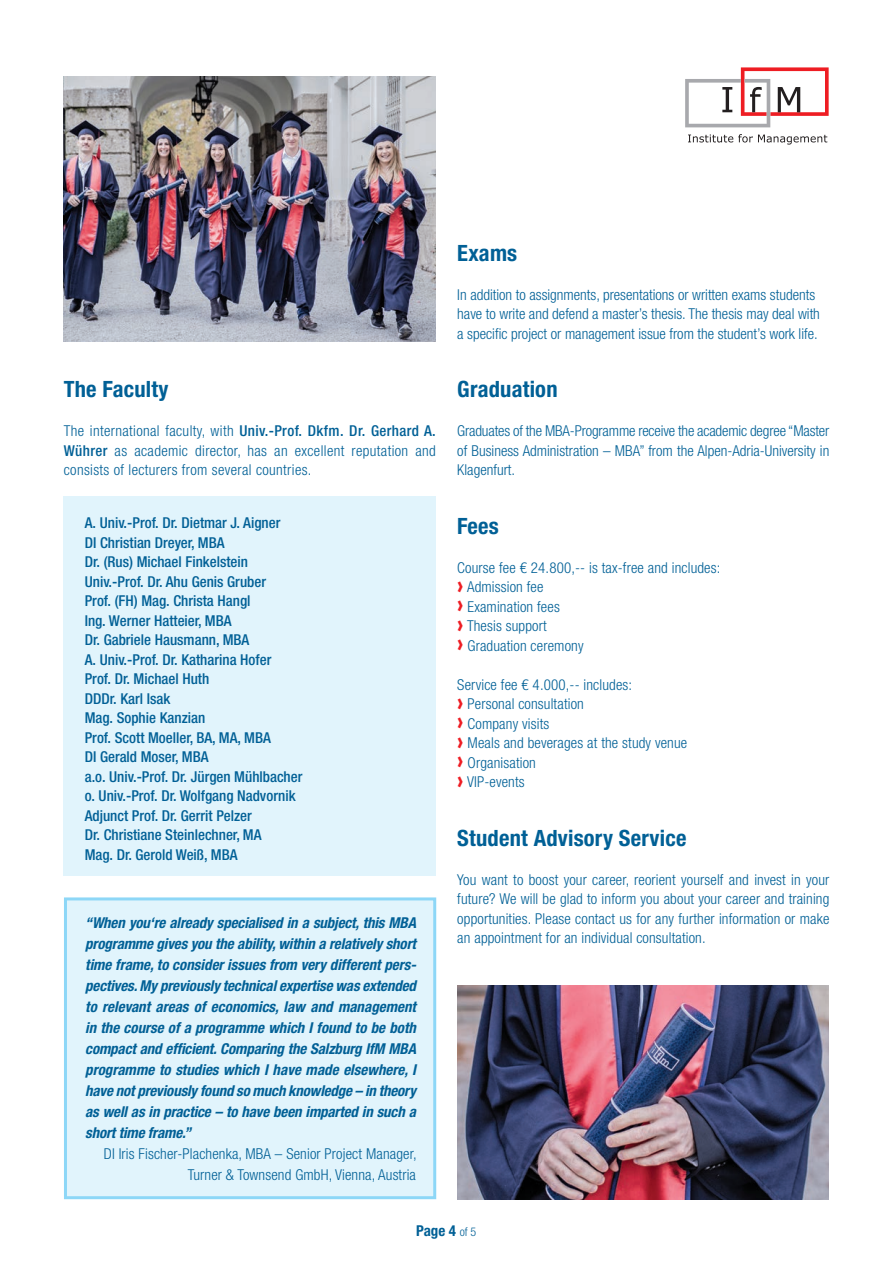
<style>
.page{position:relative;width:893px;height:1263px;background:#fff}
.page>*{position:absolute;margin:0;border:0;box-sizing:border-box;transform-origin:0 0}
.t1{font:700 condensed 22.5px "Helvetica Neue LT Pro";letter-spacing:.01em;color:#016096}
.t2{font:300 condensed 15px/19.5px "Helvetica Neue LT Pro";letter-spacing:.01em;color:#016096}
.t3{font:italic 700 condensed 15px/21px "Helvetica Neue LT Pro";letter-spacing:-.01em;color:#016096;text-align:justify}
.t4{font:500 condensed 15px/19.5px "Helvetica Neue LT Pro";color:#016096}
.t5{font:700 condensed 15px "Helvetica Neue LT Pro";color:#016096}
.s1{font-weight:500}
.s2{font-family:"Avenir Next Condensed";font-weight:800;font-stretch:normal;font-size:22.5px;color:#ee1d23}
.s3{font-weight:300;font-size:12px}
</style>
<div class="page">
<svg style="left:685px;top:67px;width:144px;height:60px"></svg>
<svg style="left:688px;top:134px;width:139px;height:11px"></svg>
<img style="left:457px;top:985px;width:372px;height:214px">
<img style="left:64px;top:77px;width:372px;height:265px">
<div style="left:64px;top:897px;width:372px;height:302px;background:#e1f4fc;border:3px solid #8dd7f7"></div>
<div style="left:64px;top:496px;width:372px;height:380px;background:#e1f4fc"></div>
<h1 class="t1" style="left:64px;top:376px;width:106px">The Faculty</h1>
<p class="t2" style="left:64px;top:421px;width:374px;text-align:justify">The international faculty, with <span class="s1">Univ.-Prof. Dkfm. Dr. Gerhard A.<br>Wührer</span> as academic director, has an excellent reputation and consists of lecturers from several countries.</p>
<p class="t4" style="left:85px;top:513px;width:219px">A. Univ.-Prof. Dr. Dietmar J. Aigner<br>DI Christian Dreyer, MBA<br>Dr. (Rus) Michael Finkelstein<br>Univ.-Prof. Dr. Ahu Genis Gruber<br>Prof. (FH) Mag. Christa Hangl<br>Ing. Werner Hatteier, MBA<br>Dr. Gabriele Hausmann, MBA<br>A. Univ.-Prof. Dr. Katharina Hofer<br>Prof. Dr. Michael Huth<br>DDDr. Karl Isak<br>Mag. Sophie Kanzian<br>Prof. Scott Moeller, BA, MA, MBA<br>DI Gerald Moser, MBA<br>a.o. Univ.-Prof. Dr. Jürgen Mühlbacher o. Univ.-Prof. Dr. Wolfgang Nadvornik<br>Adjunct Prof. Dr. Gerrit Pelzer<br>Dr. Christiane Steinlechner, MA<br>Mag. Dr. Gerold Weiß, MBA</p>
<p class="t3" style="left:85px;top:912px;width:333px">“When you‘re already specialised in a subject, this MBA programme gives you the ability, within a relatively short time frame, to consider issues from very different pers&shy;pectives. My previously technical expertise was extended to relevant areas of economics, law and management in the course of a programme which I found to be both compact and efficient. Comparing the Salzburg IfM MBA programme to studies which I have made elsewhere, I have not previously found so much knowledge – in theory as well as in practice – to have been imparted in such a short time frame.”</p>
<p class="t2" style="left:104px;top:1143px;width:314px;line-height:21px;text-align:right">DI Iris Fischer-Plachenka, MBA – Senior Project Manager,<br>Turner &amp; Townsend GmbH, Vienna, Austria</p>
<h1 class="t1" style="left:457px;top:239px;width:61px">Exams</h1>
<p class="t2" style="left:457px;top:284px;width:364px">In addition to assignments, presentations or written exams students have to write and defend a master’s thesis. The thesis may deal with a specific project or management issue from the student’s work life.</p>
<h1 class="t1" style="left:457px;top:375px;width:102px">Graduation</h1>
<p class="t2" style="left:457px;top:421px;width:374px;text-align:justify">Graduates of the MBA-Programme receive the academic degree “Master of Business Administration – MBA” from the Alpen-Adria-University in Klagenfurt.</p>
<h1 class="t1" style="left:457px;top:512px;width:43px">Fees</h1>
<p class="t2" style="left:457px;top:557px;width:265px">Course fee € 24.800,-- is tax-free and includes: <span class="s2">›</span> Admission fee<br><span class="s2">›</span> Examination fees<br><span class="s2">›</span> Thesis support<br><span class="s2">›</span> Graduation ceremony</p>
<p class="t2" style="left:457px;top:674px;width:231px">Service fee € 4.000,-- includes:<br><span class="s2">›</span> Personal consultation<br><span class="s2">›</span> Company visits<br><span class="s2">›</span> Meals and beverages at the study venue <span class="s2">›</span> Organisation<br><span class="s2">›</span> VIP-events</p>
<h1 class="t1" style="left:457px;top:824px;width:231px">Student Advisory Service</h1>
<p class="t2" style="left:457px;top:869px;width:374px;text-align:justify">You want to boost your career, reorient yourself and invest in your future? We will be glad to inform you about your career and training opportunities. Please contact us for any further information or make an appointment for an individual consultation.</p>
<p class="t5" style="left:416px;top:1222px;width:62px">Page 4 <span class="s3">of 5</span></p>
</div>
